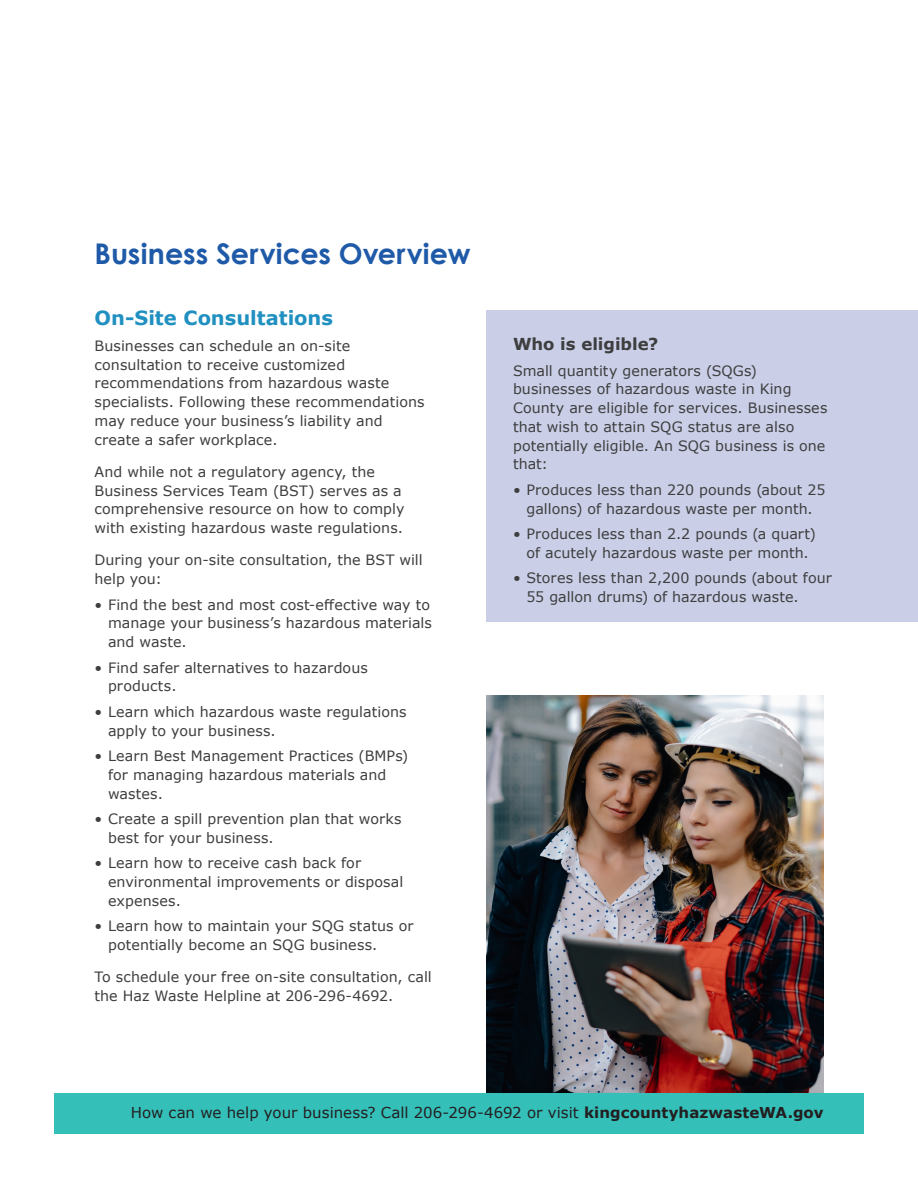
<style>
.page{position:relative;width:918px;height:1188px;background:#fff}
.page>*{position:absolute;margin:0;border:0;box-sizing:border-box;transform-origin:0 0}
.Heading3{font:700 28.5px "Century Gothic";color:#1f5aa8}
.Heading2{font:700 19.5px "Verdana";color:#2090c1}
.Sidebar_head{font:700 16.5px "Verdana";color:#3e3e3f}
.Body_copy{font:15px "Verdana";color:#231f20}
.Body_copy-2{font:14.25px/18.8px "Verdana";letter-spacing:.005em;color:#3e3e3f}
.s1{font-weight:700}
</style>
<div class="page">
<div style="left:486px;top:310px;width:432px;height:312px;background:#cacfe7"></div>
<img style="left:486px;top:696px;width:338px;height:398px">
<div style="left:54px;top:1094px;width:810px;height:40px;background:#35bfb9"></div>
<p class="Heading3" style="left:94px;top:232px;width:377px">Business Services Overview</p>
<p class="Heading2" style="left:94px;top:305px;width:240px">On-Site Consultations</p>
<p class="Body_copy-2" style="left:94px;top:336px;width:332px">Businesses can schedule an on-site consultation to receive customized recommendations from hazardous waste specialists. Following these recommendations may reduce your business’s liability and create a safer workplace.</p>
<p class="Body_copy-2" style="left:94px;top:462px;width:312px">And while not a regulatory agency, the Business Services Team (BST) serves as a comprehensive resource on how to comply with existing hazardous waste regulations.</p>
<p class="Body_copy-2" style="left:94px;top:551px;width:330px">During your on-site consultation, the BST will help you:</p>
<p class="Body_copy-2" style="left:108px;top:595px;width:326px;text-indent:-14px">• Find the best and most cost-effective way to manage your business’s hazardous materials and waste.</p>
<p class="Body_copy-2" style="left:108px;top:658px;width:261px;text-indent:-14px">• Find safer alternatives to hazardous products.</p>
<p class="Body_copy-2" style="left:108px;top:702px;width:300px;text-indent:-14px">• Learn which hazardous waste regulations apply to your business.</p>
<p class="Body_copy-2" style="left:108px;top:746px;width:302px;text-indent:-14px">• Learn Best Management Practices (BMPs) for managing hazardous materials and wastes.</p>
<p class="Body_copy-2" style="left:108px;top:809px;width:295px;text-indent:-14px">• Create a spill prevention plan that works best for your business.</p>
<p class="Body_copy-2" style="left:108px;top:854px;width:297px;text-indent:-14px">• Learn how to receive cash back for environmental improvements or disposal expenses.</p>
<p class="Body_copy-2" style="left:108px;top:917px;width:307px;text-indent:-14px">• Learn how to maintain your SQG status or potentially become an SQG business.</p>
<p class="Body_copy-2" style="left:94px;top:968px;width:339px">To schedule your free on-site consultation, call the Haz Waste Helpline at 206-296-4692.</p>
<p class="Sidebar_head" style="left:513px;top:332px;width:147px">Who is eligible?</p>
<p class="Body_copy-2" style="left:513px;top:361px;width:316px">Small quantity generators (SQGs) businesses of hazardous waste in King County are eligible for services. Businesses that wish to attain SQG status are also potentially eligible. An SQG business is one that:</p>
<p class="Body_copy-2" style="left:513px;top:480px;width:314px;text-align:center">• Produces less than 220 pounds (about 25 gallons) of hazardous waste per month.</p>
<p class="Body_copy-2" style="left:513px;top:524px;width:305px;text-align:center">• Produces less than 2.2 pounds (a quart) of acutely hazardous waste per month.</p>
<p class="Body_copy-2" style="left:526px;top:569px;width:307px;text-indent:-14px">• Stores less than 2,200 pounds (about four<br>55 gallon drums) of hazardous waste.</p>
<p class="Body_copy" style="left:131px;top:1102px;width:694px">How can we help your business? Call 206-296-4692 or visit <span class="s1">kingcountyhazwasteWA.gov</span></p>
</div>
